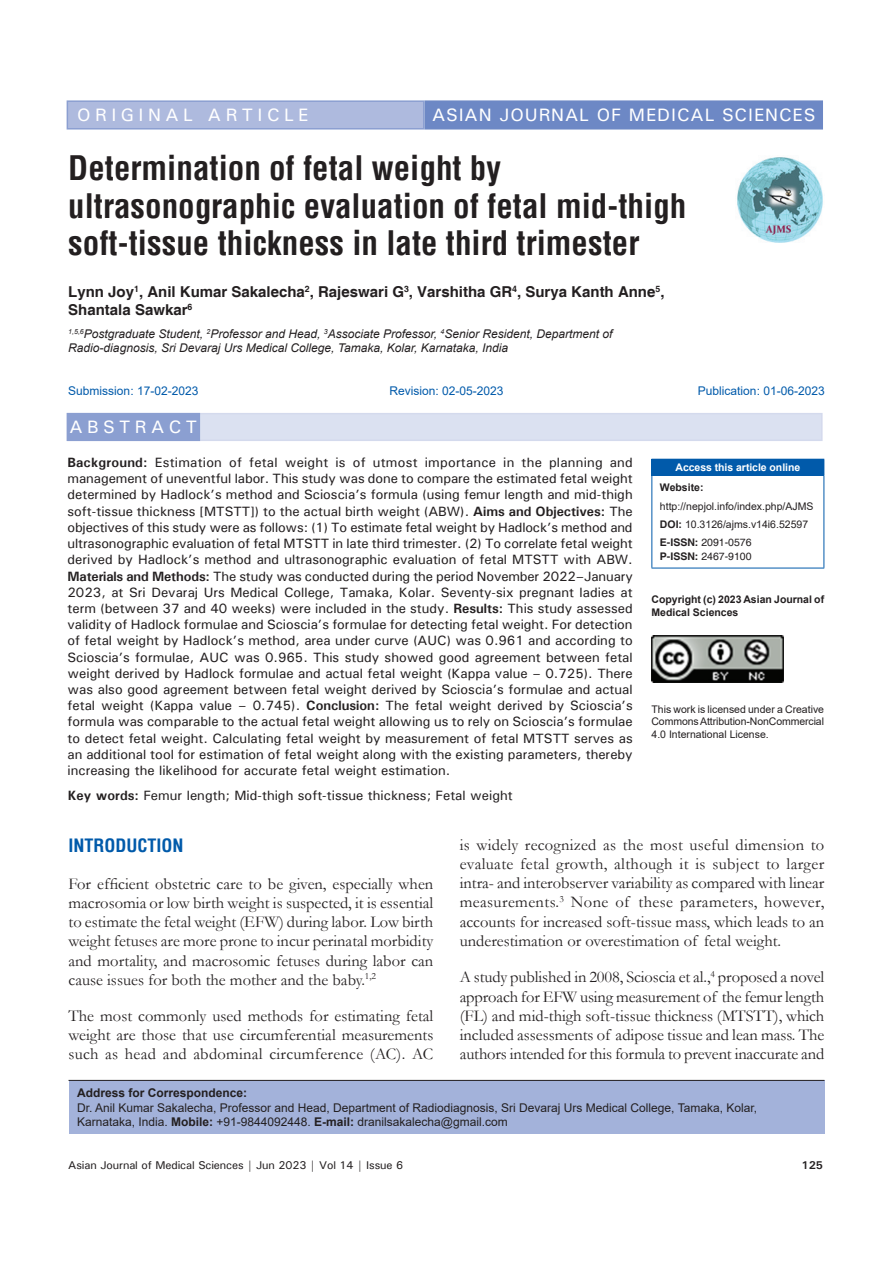
<style>
.page{position:relative;width:893px;height:1263px;background:#fff}
.page>*{position:absolute;margin:0;border:0;box-sizing:border-box;transform-origin:0 0}
.AT{font:700 condensed 33px/37.5px "Helvetica";color:#231f20}
.AH{font:500 18px "Univers";letter-spacing:.05em;color:#fff}
.AH-2{font:500 18px "Univers";letter-spacing:.25em;color:#fff}
.t1{font:700 condensed 18px "Helvetica";color:#015aaa}
.ABSH{font:500 18px "Univers";letter-spacing:.25em;color:#fff}
.TX{font:16.5px/19.2px "Garamond";color:#231f20;text-align:justify}
.AU{font:700 15px/18px "Helvetica";color:#231f20}
.ABS{font:500 13.5px/16.2px "Univers";color:#231f20;text-align:justify}
.KWD{font:500 13.5px "Univers";color:#231f20}
.ADD{font:12px/14.4px "Arial";color:#231f20}
.AFF{font:italic 12px/14.4px "Arial";color:#231f20}
.HIS{font:12px "Arial";color:#015aaa}
.t2{font:500 11.25px "Univers";letter-spacing:-.01em;color:#231f20}
.t3{font:700 11.25px "Univers";color:#231f20}
.License{font:10.5px/12.6px "Arial";letter-spacing:-.01em;color:#231f20;text-align:justify}
.License-2{font:700 10.5px/12.6px "Arial";color:#231f20}
.Web{font:10.5px/18.8px "Arial";color:#231f20}
.ISSN{font:10.5px/14.2px "Helvetica";color:#231f20}
.DOI{font:10.5px "Arial";color:#231f20}
.t4{font:700 10.5px "Arial";letter-spacing:-.005em;color:#fff}
.s1{font-weight:700}
</style>
<div class="page">
<div style="left:69px;top:1081px;width:755px;height:53px;background:#a3b2da"></div>
<hr style="left:69px;top:1080px;width:755px;height:1px;background:#231f20">
<img style="left:737px;top:157px;width:86px;height:86px">
<div style="left:67px;top:101px;width:357px;height:28px;background:#aebade"></div>
<div style="left:67px;top:100px;width:358px;height:30px;border:2px solid #8b9fd1"></div>
<div style="left:425px;top:101px;width:397px;height:28px;background:#6d88c5"></div>
<div style="left:425px;top:100px;width:398px;height:30px;border:2px solid #6d88c5"></div>
<div style="left:652px;top:459px;width:172px;height:16px;background:#015aaa"></div>
<svg style="left:651px;top:460px;width:1px;height:15px"></svg>
<hr style="left:651px;top:459px;width:173px;height:1px;background:#015aaa">
<hr style="left:651px;top:476px;width:1px;height:92px;background:#015aaa">
<hr style="left:651px;top:475px;width:173px;height:1px;background:#015aaa">
<hr style="left:823px;top:476px;width:1px;height:92px;background:#015aaa">
<hr style="left:651px;top:568px;width:173px;height:1px;background:#015aaa">
<img style="left:651px;top:636px;width:132px;height:46px">
<div style="left:67px;top:413px;width:756px;height:28px;background:#dbe1f1"></div>
<div style="left:67px;top:414px;width:132px;height:26px;background:#8b9fd1"></div>
<div style="left:67px;top:413px;width:133px;height:28px;border:2px solid #8b9fd1"></div>
<p class="AH-2" style="left:77px;top:103px;width:233px">ORIGINAL ARTICLE</p>
<p class="AH" style="left:432px;top:103px;width:385px">ASIAN JOURNAL OF MEDICAL SCIENCES</p>
<p class="AT" style="left:68px;top:149px;width:619px">Determination of fetal weight by ultrasonographic evaluation of fetal mid-thigh soft-tissue thickness in late third trimester</p>
<p class="AU" style="left:68px;top:283px;width:598px">Lynn Joy<sup>1</sup>, Anil Kumar Sakalecha<sup>2</sup>, Rajeswari G<sup>3</sup>, Varshitha GR<sup>4</sup>, Surya Kanth Anne<sup>5</sup>,<br>Shantala Sawkar<sup>6</sup></p>
<p class="AFF" style="left:68px;top:326px;width:546px"><sup>1,5,6</sup>Postgraduate Student, <sup>2</sup>Professor and Head, <sup>3</sup>Associate Professor, <sup>4</sup>Senior Resident, Department of<br>Radio-diagnosis, Sri Devaraj Urs Medical College, Tamaka, Kolar, Karnataka, India</p>
<p class="HIS" style="left:68px;top:382px;width:132px">Submission: 17-02-2023</p>
<p class="HIS" style="left:389px;top:382px;width:116px">Revision: 02-05-2023</p>
<p class="HIS" style="left:698px;top:382px;width:128px">Publication: 01-06-2023</p>
<p class="ABSH" style="left:69px;top:415px;width:129px">ABSTRACT</p>
<p class="ABS" style="left:68px;top:454px;width:567px"><span class="s1">Background:</span> Estimation of fetal weight is of utmost importance in the planning and management of uneventful labor. This study was done to compare the estimated fetal weight determined by Hadlock’s method and Scioscia’s formula (using femur length and mid-thigh soft-tissue thickness [MTSTT]) to the actual birth weight (ABW). <span class="s1">Aims and Objectives:</span> The objectives of this study were as follows: (1) To estimate fetal weight by Hadlock’s method and ultrasonographic evaluation of fetal MTSTT in late third trimester. (2) To correlate fetal weight derived by Hadlock’s method and ultrasonographic evaluation of fetal MTSTT with ABW.<br><span class="s1">Materials and Methods:</span> The study was conducted during the period November 2022–January 2023, at Sri Devaraj Urs Medical College, Tamaka, Kolar. Seventy-six pregnant ladies at term (between 37 and 40 weeks) were included in the study. <span class="s1">Results:</span> This study assessed validity of Hadlock formulae and Scioscia’s formulae for detecting fetal weight. For detection of fetal weight by Hadlock’s method, area under curve (AUC) was 0.961 and according to Scioscia’s formulae, AUC was 0.965. This study showed good agreement between fetal weight derived by Hadlock formulae and actual fetal weight (Kappa value – 0.725). There was also good agreement between fetal weight derived by Scioscia’s formulae and actual fetal weight (Kappa value – 0.745). <span class="s1">Conclusion:</span> The fetal weight derived by Scioscia’s formula was comparable to the actual fetal weight allowing us to rely on Scioscia’s formulae to detect fetal weight. Calculating fetal weight by measurement of fetal MTSTT serves as an additional tool for estimation of fetal weight along with the existing parameters, thereby increasing the likelihood for accurate fetal weight estimation.</p>
<p class="KWD" style="left:68px;top:786px;width:447px"><span class="s1">Key words:</span> Femur length; Mid-thigh soft-tissue thickness; Fetal weight</p>
<p class="t4" style="left:675px;top:460px;width:126px">Access this article online</p>
<p class="Web" style="left:660px;top:478px;width:155px"><span class="s1">Website: </span>http://nepjol.info/index.php/AJMS</p>
<p class="DOI" style="left:660px;top:517px;width:150px"><span class="s1">DOI:</span> 10.3126/ajms.v14i6.52597</p>
<p class="ISSN" style="left:660px;top:535px;width:93px"><span class="s1">E-ISSN:</span> 2091-0576<br><span class="s1">P-ISSN:</span> 2467-9100</p>
<p class="License-2" style="left:651px;top:593px;width:174px">Copyright (c) 2023 Asian Journal of<br>Medical Sciences</p>
<p class="License" style="left:651px;top:703px;width:174px">This work is licensed under a Creative Commons Attribution-NonCommercial 4.0 International License.</p>
<h1 class="t1" style="left:69px;top:834px;width:117px">INTRODUCTION</h1>
<p class="TX" style="left:69px;top:874px;width:366px">For efficient obstetric care to be given, especially when macrosomia or low birth weight is suspected, it is essential to estimate the fetal weight (EFW) during labor. Low birth weight fetuses are more prone to incur perinatal morbidity and mortality, and macrosomic fetuses during labor can cause issues for both the mother and the baby.<sup>1,2</sup></p>
<p class="TX" style="left:69px;top:1006px;width:366px">The most commonly used methods for estimating fetal weight are those that use circumferential measurements such as head and abdominal circumference (AC). AC</p>
<p class="TX" style="left:460px;top:834px;width:366px">is widely recognized as the most useful dimension to evaluate fetal growth, although it is subject to larger intra- and interobserver variability as compared with linear measurements.<sup>3</sup> None of these parameters, however, accounts for increased soft-tissue mass, which leads to an underestimation or overestimation of fetal weight.</p>
<p class="TX" style="left:460px;top:967px;width:366px">A study published in 2008, Scioscia et al.,<sup>4</sup> proposed a novel approach for EFW using measurement of the femur length (FL) and mid-thigh soft-tissue thickness (MTSTT), which included assessments of adipose tissue and lean mass. The authors intended for this formula to prevent inaccurate and</p>
<p class="ADD" style="left:77px;top:1086px;width:682px"><span class="s1">Address for Correspondence:<br></span>Dr. Anil Kumar Sakalecha, Professor and Head, Department of Radiodiagnosis, Sri Devaraj Urs Medical College, Tamaka, Kolar,<br>Karnataka, India. <span class="s1">Mobile:</span> +91-9844092448. <span class="s1">E-mail:</span> dranilsakalecha@gmail.com</p>
<p class="t2" style="left:68px;top:1157px;width:336px">Asian Journal of Medical Sciences | Jun 2023 | Vol 14 | Issue 6</p>
<p class="t3" style="left:802px;top:1158px;width:23px">125</p>
</div>
